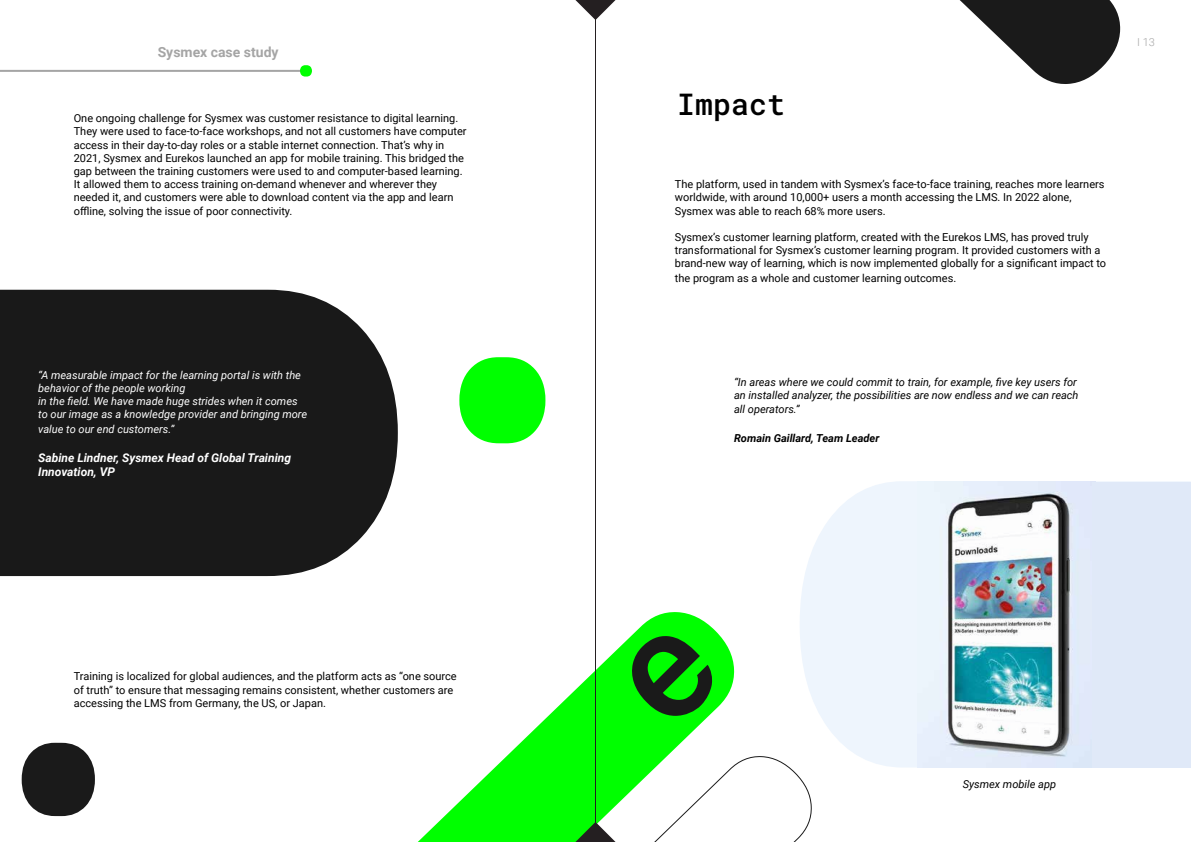
<style>
.page{position:relative;width:1191px;height:842px;background:#fff}
.page>*{position:absolute;margin:0;border:0;box-sizing:border-box;transform-origin:0 0}
.t1{font:30px "Roboto Mono";color:#000}
.t2{font:700 14px "Roboto";color:#a5a5a5}
.t3{font:italic 700 12px/14.4px "Roboto";color:#fff}
.t4{font:11px/13.2px "Roboto";color:#000}
.t5{font:italic 11px/13.2px "Roboto";color:#fff}
.t6{font:italic 11px/13.2px "Roboto";color:#000}
.t7{font:italic 700 11px "Roboto";color:#000}
.t8{font:300 11px "Roboto";color:#a5a5a5}
</style>
<div class="page">
<div style="left:0;top:290px;width:398px;height:286px;background:#191919"></div>
<svg style="left:800px;top:481px;width:390px;height:286px;fill:#eef5fd"></svg>
<img style="left:917px;top:481px;width:178px;height:286px">
<div style="left:1092px;top:482px;width:99px;height:286px;background:#e0e9f8"></div>
<svg style="left:615px;top:0;width:505px;height:84px"></svg>
<svg style="left:418px;top:612px;width:316px;height:230px"></svg>
<svg style="left:459px;top:357px;width:86px;height:86px"></svg>
<svg style="left:22px;top:743px;width:73px;height:73px"></svg>
<svg style="left:631px;top:635px;width:82px;height:81px;background:#0d890d"></svg>
<hr style="left:0;top:70px;width:312px;height:2px;background:#a5a5a5">
<svg style="left:300px;top:65px;width:12px;height:12px"></svg>
<svg style="left:575px;top:0;width:40px;height:20px"></svg>
<svg style="left:517px;top:755px;width:295px;height:87px"></svg>
<hr style="left:595px;top:0;width:1px;height:842px;background:#241f21">
<p class="t2" style="left:158px;top:44px;width:122px">Sysmex case study</p>
<p class="t4" style="left:74px;top:112px;width:394px">One ongoing challenge for Sysmex was customer resistance to digital learning.<br>They were used to face-to-face workshops, and not all customers have computer access in their day-to-day roles or a stable internet connection. That’s why in 2021, Sysmex and Eurekos launched an app for mobile training. This bridged the gap between the training customers were used to and computer-based learning.<br>It allowed them to access training on-demand whenever and wherever they needed it, and customers were able to download content via the app and learn offline, solving the issue of poor connectivity.</p>
<p class="t5" style="left:38px;top:368px;width:270px">“A measurable impact for the learning portal is with the behavior of the people working<br>in the field. We have made huge strides when it comes to our image as a knowledge provider and bringing more</p>
<p class="t5" style="left:38px;top:422px;width:137px">value to our end customers.”</p>
<p class="t3" style="left:38px;top:450px;width:254px">Sabine Lindner, Sysmex Head of Global Training<br>Innovation, VP</p>
<p class="t4" style="left:74px;top:670px;width:384px">Training is localized for global audiences, and the platform acts as “one source of truth” to ensure that messaging remains consistent, whether customers are accessing the LMS from Germany, the US, or Japan.</p>
<h1 class="t1" style="left:677px;top:84px;width:109px">Impact</h1>
<p class="t4" style="left:675px;top:178px;width:431px">The platform, used in tandem with Sysmex’s face-to-face training, reaches more learners worldwide, with around 10,000+ users a month accessing the LMS. In 2022 alone,<br>Sysmex was able to reach 68% more users.</p>
<p class="t4" style="left:675px;top:231px;width:433px">Sysmex’s customer learning platform, created with the Eurekos LMS, has proved truly transformational for Sysmex’s customer learning program. It provided customers with a brand-new way of learning, which is now implemented globally for a significant impact to</p>
<p class="t4" style="left:675px;top:271px;width:283px">the program as a whole and customer learning outcomes.</p>
<p class="t8" style="left:1137px;top:36px;width:19px">I 13</p>
<p class="t6" style="left:734px;top:375px;width:346px">“In areas where we could commit to train, for example, five key users for an installed analyzer, the possibilities are now endless and we can reach</p>
<p class="t6" style="left:734px;top:403px;width:67px">all operators.”</p>
<p class="t7" style="left:734px;top:432px;width:147px">Romain Gaillard, Team Leader</p>
<p class="t6" style="left:962px;top:778px;width:95px">Sysmex mobile app</p>
</div>
